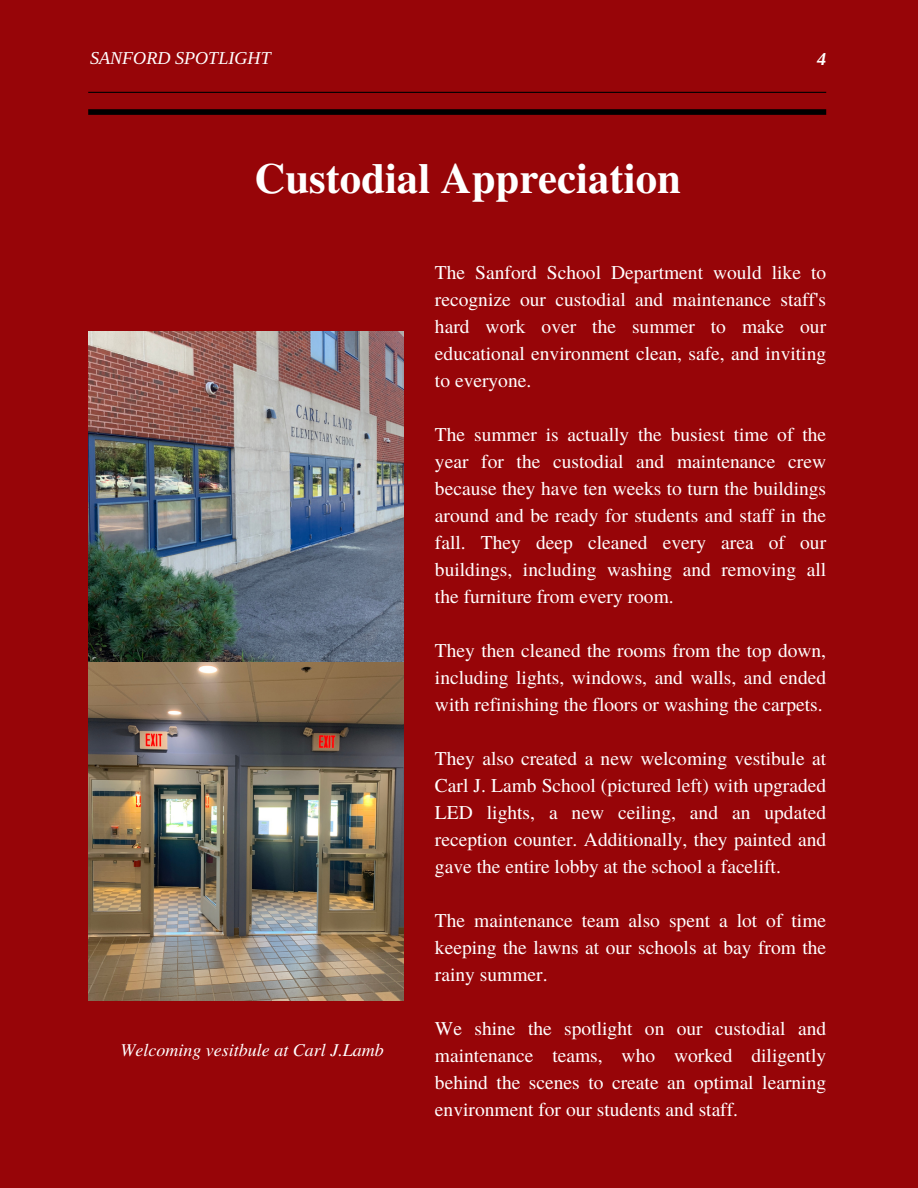
<style>
.page{position:relative;width:918px;height:1188px;background:#970508}
.page>*{position:absolute;margin:0;border:0;box-sizing:border-box;transform-origin:0 0}
.t1{font:700 42.75px "Te X Gyre Termes";color:#fff}
.t2{font:19.5px/27px "Te X Gyre Termes";color:#fff;text-align:justify}
.t3{font:italic 18.15px "Libra Serif Modern";color:#fff}
.t4{font:italic 700 18.15px "Libra Serif Modern";color:#fff}
.t5{font:italic 18px "Te X Gyre Termes";color:#fff}
</style>
<div class="page">
<hr style="left:88px;top:92px;width:738px;height:1px;background:#000">
<div style="left:88px;top:109px;width:738px;height:6px;background:#000"></div>
<img style="left:88px;top:332px;width:315px;height:668px">
<p class="t3" style="left:90px;top:48px;width:182px">SANFORD SPOTLIGHT</p>
<p class="t4" style="left:817px;top:49px;width:11px">4</p>
<p class="t1" style="left:254px;top:145px;width:428px">Custodial Appreciation</p>
<p class="t5" style="left:120px;top:1037px;width:265px">Welcoming vesitbule at Carl J.Lamb</p>
<p class="t2" style="left:435px;top:258px;width:393px">The Sanford School Department would like to recognize our custodial and maintenance staff's hard work over the summer to make our educational environment clean, safe, and inviting to everyone.</p>
<p class="t2" style="left:435px;top:420px;width:393px">The summer is actually the busiest time of the year for the custodial and maintenance crew because they have ten weeks to turn the buildings around and be ready for students and staff in the fall. They deep cleaned every area of our buildings, including washing and removing all the furniture from every room.</p>
<p class="t2" style="left:435px;top:636px;width:393px">They then cleaned the rooms from the top down, including lights, windows, and walls, and ended with refinishing the floors or washing the carpets.</p>
<p class="t2" style="left:435px;top:744px;width:393px">They also created a new welcoming vestibule at Carl J. Lamb School (pictured left) with upgraded LED lights, a new ceiling, and an updated reception counter. Additionally, they painted and gave the entire lobby at the school a facelift.</p>
<p class="t2" style="left:435px;top:906px;width:393px">The maintenance team also spent a lot of time keeping the lawns at our schools at bay from the rainy summer.</p>
<p class="t2" style="left:435px;top:1014px;width:393px">We shine the spotlight on our custodial and maintenance teams, who worked diligently behind the scenes to create an optimal learning environment for our students and staff.</p>
</div>
